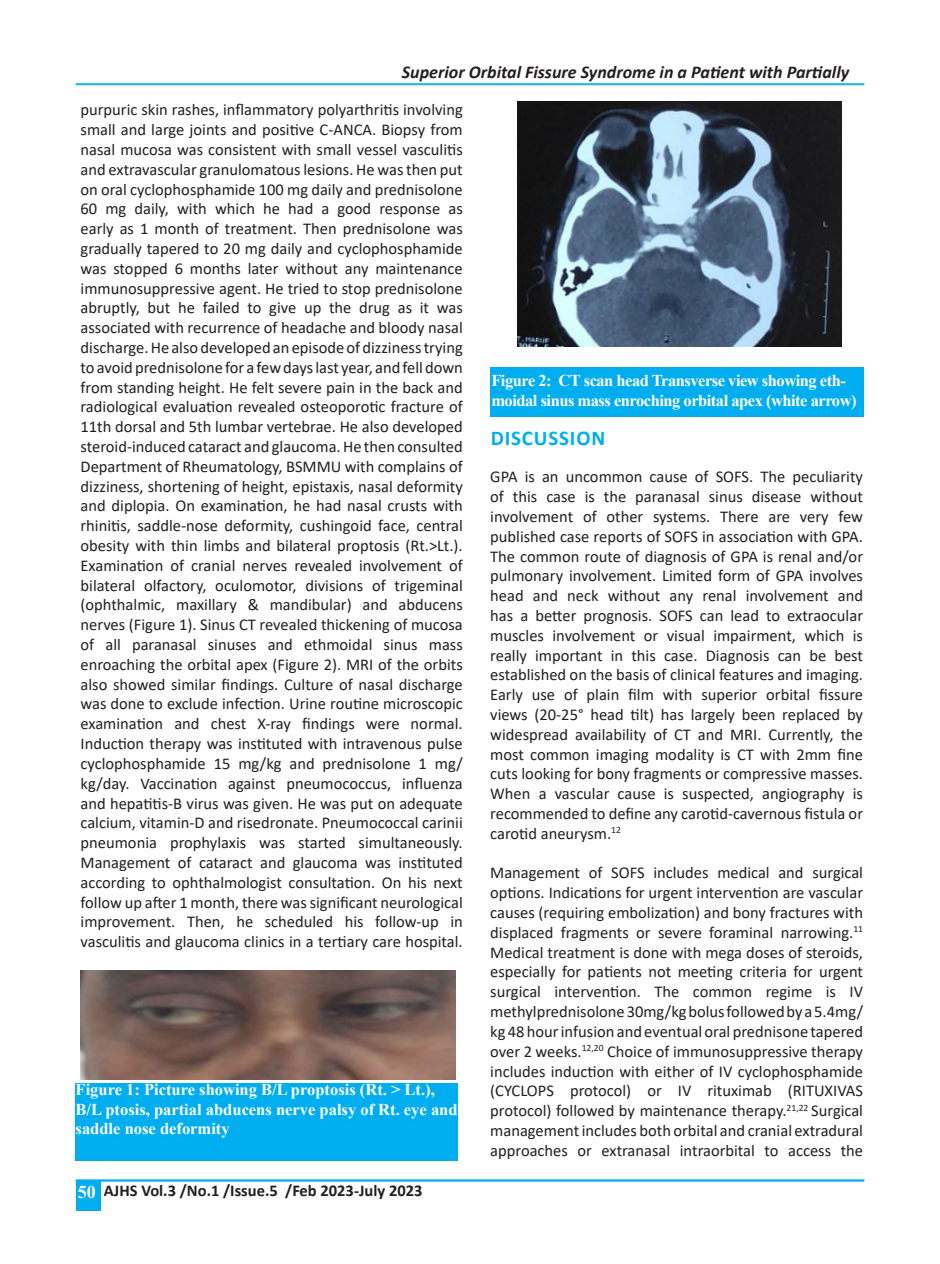
<style>
.page{position:relative;width:940px;height:1264px;background:#fff}
.page>*{position:absolute;margin:0;border:0;box-sizing:border-box;transform-origin:0 0}
.t1{font:700 21px "Calibri";letter-spacing:.04em;color:#00aeef}
.t2{font:italic 700 18px "Calibri";color:#231f20}
.t3{font:16.5px/19.8px "Calibri";color:#231f20;text-align:justify}
.t4{font:700 16.5px/19.8px "Times New Roman";letter-spacing:-.01em;color:#fff}
.t5{font:700 16.5px/19.8px "Times New Roman";letter-spacing:-.03em;color:#fff}
.t6{font:700 16.5px "Calibri";color:#231f20}
.t7{font:700 15px "Times New Roman";color:#fff}
.s1{font-family:"Times New Roman";font-size:18px;color:#fff}
</style>
<div class="page">
<div style="left:76px;top:1180px;width:25px;height:31px;background:#00aeef"></div>
<hr style="left:76px;top:83px;width:788px;height:2px;background:#28b8ea">
<hr style="left:76px;top:1179px;width:788px;height:2px;background:#00aeef">
<div style="left:490px;top:367px;width:374px;height:49px;background:#00aeef"></div>
<img style="left:81px;top:970px;width:375px;height:110px">
<div style="left:76px;top:1083px;width:382px;height:78px;background:#00aeef"></div>
<img style="left:517px;top:102px;width:324px;height:244px">
<p class="t2" style="left:402px;top:60px;width:449px">Superior Orbital Fissure Syndrome in a Patient with Partially</p>
<p class="t3" style="left:81px;top:99px;width:384px">purpuric skin rashes, inflammatory polyarthritis involving small and large joints and positive C-ANCA. Biopsy from nasal mucosa was consistent with small vessel vasculitis and extravascular granulomatous lesions. He was then put on oral cyclophosphamide 100 mg daily and prednisolone 60 mg daily, with which he had a good response as early as 1 month of treatment. Then prednisolone was gradually tapered to 20 mg daily and cyclophosphamide was stopped 6 months later without any maintenance immunosuppressive agent. He tried to stop prednisolone abruptly, but he failed to give up the drug as it was associated with recurrence of headache and bloody nasal discharge. He also developed an episode of dizziness trying to avoid prednisolone for a few days last year, and fell down from standing height. He felt severe pain in the back and radiological evaluation revealed osteoporotic fracture of 11th dorsal and 5th lumbar vertebrae. He also developed steroid-induced cataract and glaucoma. He then consulted Department of Rheumatology, BSMMU with complains of dizziness, shortening of height, epistaxis, nasal deformity and diplopia. On examination, he had nasal crusts with rhinitis, saddle-nose deformity, cushingoid face, central obesity with thin limbs and bilateral proptosis (Rt.&gt;Lt.).<br>Examination of cranial nerves revealed involvement of bilateral olfactory, oculomotor, divisions of trigeminal (ophthalmic, maxillary &amp; mandibular) and abducens nerves (Figure 1). Sinus CT revealed thickening of mucosa of all paranasal sinuses and ethmoidal sinus mass enroaching the orbital apex (Figure 2). MRI of the orbits also showed similar findings. Culture of nasal discharge was done to exclude infection. Urine routine microscopic examination and chest X-ray findings were normal.<br>Induction therapy was instituted with intravenous pulse cyclophosphamide 15 mg/kg and prednisolone 1 mg/ kg/day. Vaccination against pneumococcus, influenza and hepatitis-B virus was given. He was put on adequate calcium, vitamin-D and risedronate. Pneumococcal carinii pneumonia prophylaxis was started simultaneously.<br>Management of cataract and glaucoma was instituted according to ophthalmologist consultation. On his next follow up after 1 month, there was significant neurological improvement. Then, he scheduled his follow-up in vasculitis and glaucoma clinics in a tertiary care hospital.</p>
<p class="t4" style="left:76px;top:1079px;width:383px">Figure 1: Picture showing B/L proptosis (Rt. &gt; Lt.),<br>B/L ptosis, partial abducens nerve palsy of Rt. eye and saddle nose deformity</p>
<p class="t7" style="left:76px;top:1096px;width:356px">Figure 1: Picture showing B/L proptosis (Rt. &gt; Lt.), B/L</p>
<p class="t6" style="left:78px;top:1178px;width:346px"><span class="s1">50</span> AJHS Vol.3 /No.1 /Issue.5 /Feb 2023-July 2023</p>
<p class="t5" style="left:491px;top:370px;width:367px">Figure 2: CT scan head Transverse view showing eth&shy;moidal sinus mass enroching orbital apex (white arrow)</p>
<p class="t1" style="left:490px;top:423px;width:116px">DISCUSSION</p>
<p class="t3" style="left:490px;top:466px;width:374px">GPA is an uncommon cause of SOFS. The peculiarity of this case is the paranasal sinus disease without involvement of other systems. There are very few published case reports of SOFS in association with GPA.<br>The common route of diagnosis of GPA is renal and/or pulmonary involvement. Limited form of GPA involves head and neck without any renal involvement and has a better prognosis. SOFS can lead to extraocular muscles involvement or visual impairment, which is really important in this case. Diagnosis can be best established on the basis of clinical features and imaging.<br>Early use of plain film with superior orbital fissure views (20-25° head tilt) has largely been replaced by widespread availability of CT and MRI. Currently, the most common imaging modality is CT with 2mm fine cuts looking for bony fragments or compressive masses.<br>When a vascular cause is suspected, angiography is recommended to define any carotid-cavernous fistula or carotid aneurysm.<sup>12</sup></p>
<p class="t3" style="left:490px;top:862px;width:374px">Management of SOFS includes medical and surgical options. Indications for urgent intervention are vascular causes (requiring embolization) and bony fractures with displaced fragments or severe foraminal narrowing.<sup>11<br></sup>Medical treatment is done with mega doses of steroids, especially for patients not meeting criteria for urgent surgical intervention. The common regime is IV methylprednisolone 30mg/kg bolus followed by a 5.4mg/ kg 48 hour infusion and eventual oral prednisone tapered over 2 weeks.<sup>12,20</sup> Choice of immunosuppressive therapy includes induction with either of IV cyclophosphamide (CYCLOPS protocol) or IV rituximab (RITUXIVAS protocol) followed by maintenance therapy.<sup>21,22</sup> Surgical management includes both orbital and cranial extradural approaches or extranasal intraorbital to access the</p>
</div>
